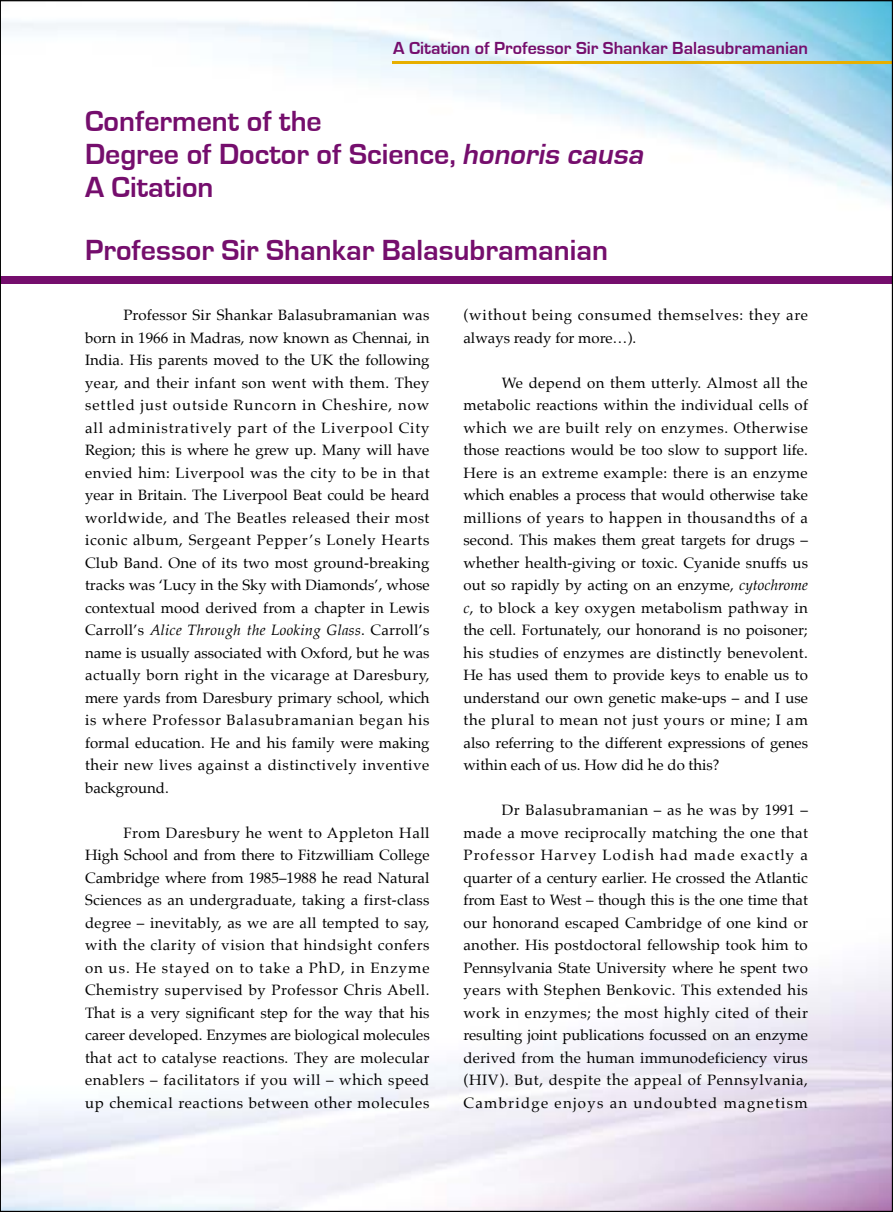
<style>
.page{position:relative;width:893px;height:1212px;background:#fff}
.page>*{position:absolute;margin:0;border:0;box-sizing:border-box;transform-origin:0 0}
.t1{font:700 30px/33px "Eurostile";color:#750e6d}
.t2{font:700 18px "Eurostile";color:#750e6d}
.t3{font:15px/22.5px "Palatino";letter-spacing:.045em;color:#000;text-align:justify}
.s1{font-style:italic}
</style>
<div class="page">
<img style="left:2px;top:2px;width:889px;height:282px">
<hr style="left:393px;top:61px;width:500px;height:3px;background:#e7af00">
<div style="left:0;top:276px;width:893px;height:7px;background:#750e6d"></div>
<p class="t2" style="left:393px;top:38px;width:416px">A Citation of Professor Sir Shankar Balasubramanian</p>
<h1 class="t1" style="left:85px;top:105px;width:566px">Conferment of the<br>Degree of Doctor of Science, <span class="s1">honoris causa<br></span>A Citation</h1>
<h1 class="t1" style="left:85px;top:234px;width:525px">Professor Sir Shankar Balasubramanian</h1>
<p class="t3" style="left:85px;top:304px;width:346px;text-indent:38px">Professor Sir Shankar Balasubramanian was born in 1966 in Madras, now known as Chennai, in India. His parents moved to the UK the following year, and their infant son went with them. They settled just outside Runcorn in Cheshire, now all administratively part of the Liverpool City Region; this is where he grew up. Many will have envied him: Liverpool was the city to be in that year in Britain. The Liverpool Beat could be heard worldwide, and The Beatles released their most iconic album, Sergeant Pepper’s Lonely Hearts Club Band. One of its two most ground-breaking tracks was ‘Lucy in the Sky with Diamonds’, whose contextual mood derived from a chapter in Lewis Carroll’s <span class="s1">Alice Through the Looking Glass</span>. Carroll’s name is usually associated with Oxford, but he was actually born right in the vicarage at Daresbury, mere yards from Daresbury primary school, which is where Professor Balasubramanian began his formal education. He and his family were making their new lives against a distinctively inventive background.</p>
<p class="t3" style="left:85px;top:821px;width:346px;text-indent:38px">From Daresbury he went to Appleton Hall High School and from there to Fitzwilliam College Cambridge where from 1985–1988 he read Natural Sciences as an undergraduate, taking a first-class degree – inevitably, as we are all tempted to say, with the clarity of vision that hindsight confers on us. He stayed on to take a PhD, in Enzyme Chemistry supervised by Professor Chris Abell.<br>That is a very significant step for the way that his career developed. Enzymes are biological molecules that act to catalyse reactions. They are molecular enablers – facilitators if you will – which speed up chemical reactions between other molecules</p>
<p class="t3" style="left:463px;top:304px;width:346px">(without being consumed themselves: they are always ready for more…).</p>
<p class="t3" style="left:463px;top:371px;width:346px;text-indent:38px">We depend on them utterly. Almost all the metabolic reactions within the individual cells of which we are built rely on enzymes. Otherwise those reactions would be too slow to support life.<br>Here is an extreme example: there is an enzyme which enables a process that would otherwise take millions of years to happen in thousandths of a second. This makes them great targets for drugs – whether health-giving or toxic. Cyanide snuffs us out so rapidly by acting on an enzyme, <span class="s1">cytochrome c</span>, to block a key oxygen metabolism pathway in the cell. Fortunately, our honorand is no poisoner; his studies of enzymes are distinctly benevolent.<br>He has used them to provide keys to enable us to understand our own genetic make-ups – and I use the plural to mean not just yours or mine; I am also referring to the different expressions of genes within each of us. How did he do this?</p>
<p class="t3" style="left:463px;top:799px;width:346px;text-indent:38px">Dr Balasubramanian – as he was by 1991 – made a move reciprocally matching the one that Professor Harvey Lodish had made exactly a quarter of a century earlier. He crossed the Atlantic from East to West – though this is the one time that our honorand escaped Cambridge of one kind or another. His postdoctoral fellowship took him to Pennsylvania State University where he spent two years with Stephen Benkovic. This extended his work in enzymes; the most highly cited of their resulting joint publications focussed on an enzyme derived from the human immunodeficiency virus (HIV). But, despite the appeal of Pennsylvania, Cambridge enjoys an undoubted magnetism</p>
</div>
